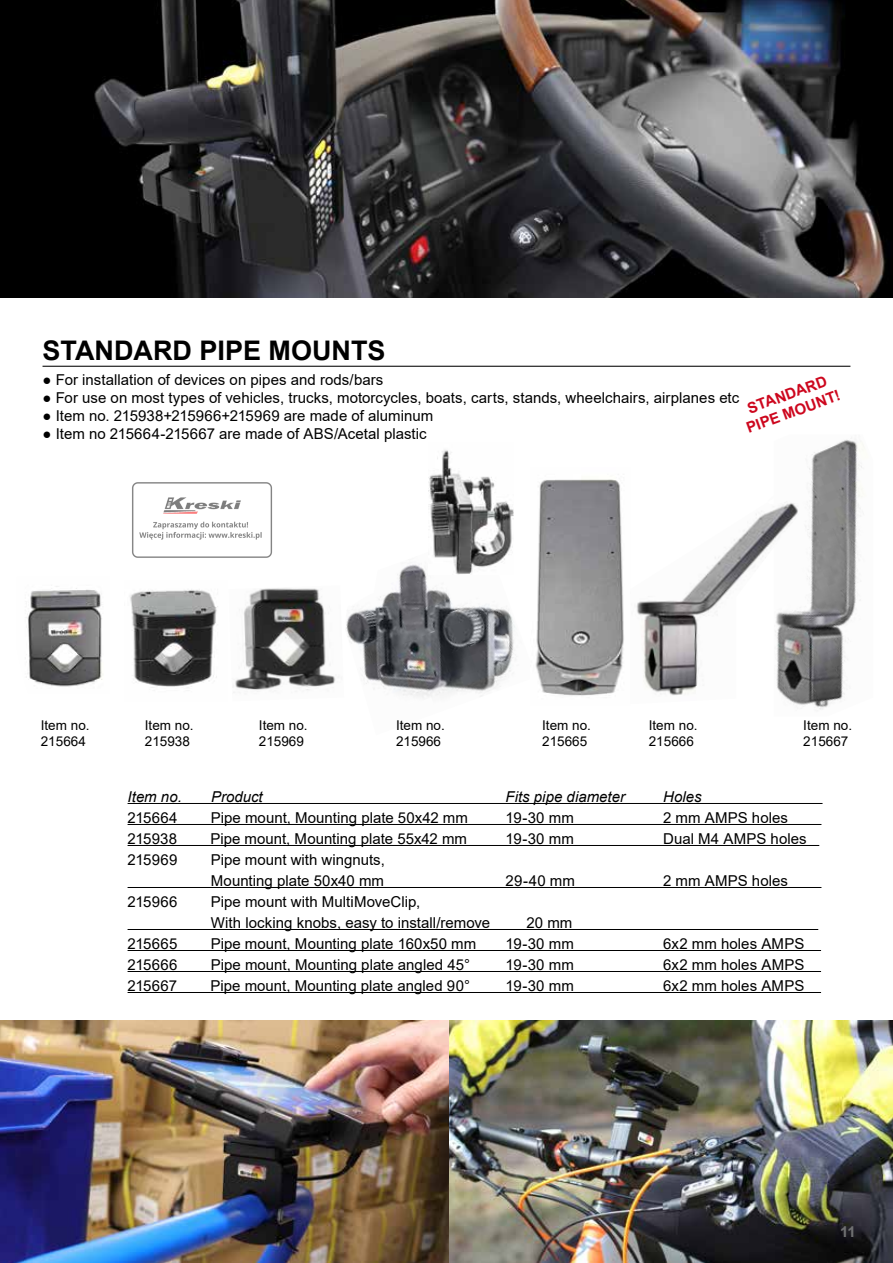
<style>
.page{position:relative;width:893px;height:1263px;background:#fff}
.page>*{position:absolute;margin:0;border:0;box-sizing:border-box;transform-origin:0 0}
.t1{font:700 27px "Arial";color:#000}
.t2{font:15px/21px "Arial";color:#000}
.t3{font:italic 15px "Arial";color:#000}
.t4{font:700 15px/18px "Arial";color:#cd071e;text-align:center}
.t5{font:700 15px "Arial";color:#707172}
.t6{font:13.5px/16.2px "Arial";color:#000}
</style>
<div class="page">
<img style="left:449px;top:1020px;width:444px;height:243px">
<img style="left:233px;top:588px;width:103px;height:105px">
<img style="left:0;top:1020px;width:449px;height:243px">
<img style="left:0;top:0;width:893px;height:298px">
<img style="left:346px;top:564px;width:169px;height:134px">
<hr style="left:128px;top:803px;width:694px;height:1px;background:#000">
<hr style="left:128px;top:824px;width:693px;height:1px;background:#000">
<hr style="left:128px;top:845px;width:691px;height:1px;background:#000">
<hr style="left:128px;top:887px;width:693px;height:1px;background:#000">
<hr style="left:128px;top:929px;width:690px;height:1px;background:#000">
<hr style="left:128px;top:950px;width:693px;height:1px;background:#000">
<hr style="left:128px;top:971px;width:693px;height:1px;background:#000">
<hr style="left:128px;top:992px;width:693px;height:1px;background:#000">
<hr style="left:43px;top:366px;width:807px;height:1px;background:#000">
<img style="left:26px;top:586px;width:77px;height:101px">
<img style="left:130px;top:589px;width:88px;height:99px">
<img style="left:535px;top:479px;width:89px;height:217px">
<img style="left:797px;top:439px;width:67px;height:271px">
<img style="left:636px;top:493px;width:166px;height:211px">
<img style="left:428px;top:450px;width:86px;height:124px">
<img style="left:132px;top:482px;width:141px;height:76px">
<h1 class="t1" style="left:43px;top:331px;width:344px">STANDARD PIPE MOUNTS</h1>
<p class="t2" style="left:43px;top:369px;width:342px">● For installation of devices on pipes and rods/bars</p>
<p class="t2" style="left:43px;top:387px;width:698px">● For use on most types of vehicles, trucks, motorcycles, boats, carts, stands, wheelchairs, airplanes etc</p>
<p class="t2" style="left:43px;top:405px;width:392px">● Item no. 215938+215966+215969 are made of aluminum</p>
<p class="t2" style="left:43px;top:423px;width:386px">● Item no 215664-215667 are made of ABS/Acetal plastic</p>
<p class="t4" style="left:738px;top:403px;width:100px;rotate:-20deg">STANDARD<br>PIPE MOUNT!</p>
<p class="t6" style="left:41px;top:717px;width:50px">Item no.<br>215664</p>
<p class="t6" style="left:649px;top:717px;width:50px">Item no.<br>215666</p>
<p class="t6" style="left:145px;top:717px;width:50px">Item no.<br>215938</p>
<p class="t6" style="left:259px;top:717px;width:50px">Item no.<br>215969</p>
<p class="t6" style="left:542px;top:717px;width:50px">Item no.<br>215665</p>
<p class="t6" style="left:803px;top:717px;width:50px">Item no.<br>215667</p>
<p class="t6" style="left:396px;top:717px;width:50px">Item no.<br>215966</p>
<p class="t3" style="left:128px;top:787px;width:56px">Item no.</p>
<p class="t3" style="left:211px;top:787px;width:53px">Product</p>
<p class="t3" style="left:506px;top:787px;width:121px">Fits pipe diameter</p>
<p class="t3" style="left:663px;top:787px;width:40px">Holes</p>
<p class="t2" style="left:128px;top:807px;width:52px">215664</p>
<p class="t2" style="left:211px;top:807px;width:258px">Pipe mount, Mounting plate 50x42 mm</p>
<p class="t2" style="left:506px;top:807px;width:70px">19-30 mm</p>
<p class="t2" style="left:663px;top:807px;width:127px">2 mm AMPS holes</p>
<p class="t2" style="left:128px;top:828px;width:51px">215938</p>
<p class="t2" style="left:210px;top:828px;width:258px">Pipe mount, Mounting plate 55x42 mm</p>
<p class="t2" style="left:506px;top:828px;width:70px">19-30 mm</p>
<p class="t2" style="left:663px;top:828px;width:145px">Dual M4 AMPS holes</p>
<p class="t2" style="left:128px;top:849px;width:51px">215969</p>
<p class="t2" style="left:211px;top:849px;width:176px">Pipe mount with wingnuts,<br>Mounting plate 50x40 mm</p>
<p class="t2" style="left:506px;top:870px;width:71px">29-40 mm</p>
<p class="t2" style="left:663px;top:870px;width:127px">2 mm AMPS holes</p>
<p class="t2" style="left:128px;top:891px;width:51px">215966</p>
<p class="t2" style="left:211px;top:891px;width:281px">Pipe mount with MultiMoveClip,<br>With locking knobs, easy to install/remove</p>
<p class="t2" style="left:526px;top:912px;width:47px">20 mm</p>
<p class="t2" style="left:128px;top:933px;width:51px">215665</p>
<p class="t2" style="left:211px;top:933px;width:267px">Pipe mount, Mounting plate 160x50 mm</p>
<p class="t2" style="left:506px;top:933px;width:70px">19-30 mm</p>
<p class="t2" style="left:663px;top:933px;width:143px">6x2 mm holes AMPS</p>
<p class="t2" style="left:128px;top:954px;width:51px">215666</p>
<p class="t2" style="left:211px;top:954px;width:261px">Pipe mount, Mounting plate angled 45°</p>
<p class="t2" style="left:506px;top:954px;width:70px">19-30 mm</p>
<p class="t2" style="left:663px;top:954px;width:143px">6x2 mm holes AMPS</p>
<p class="t2" style="left:128px;top:975px;width:51px">215667</p>
<p class="t2" style="left:210px;top:975px;width:261px">Pipe mount, Mounting plate angled 90°</p>
<p class="t2" style="left:506px;top:975px;width:70px">19-30 mm</p>
<p class="t2" style="left:663px;top:975px;width:143px">6x2 mm holes AMPS</p>
<p class="t5" style="left:840px;top:1221px;width:17px">11</p>
</div>
